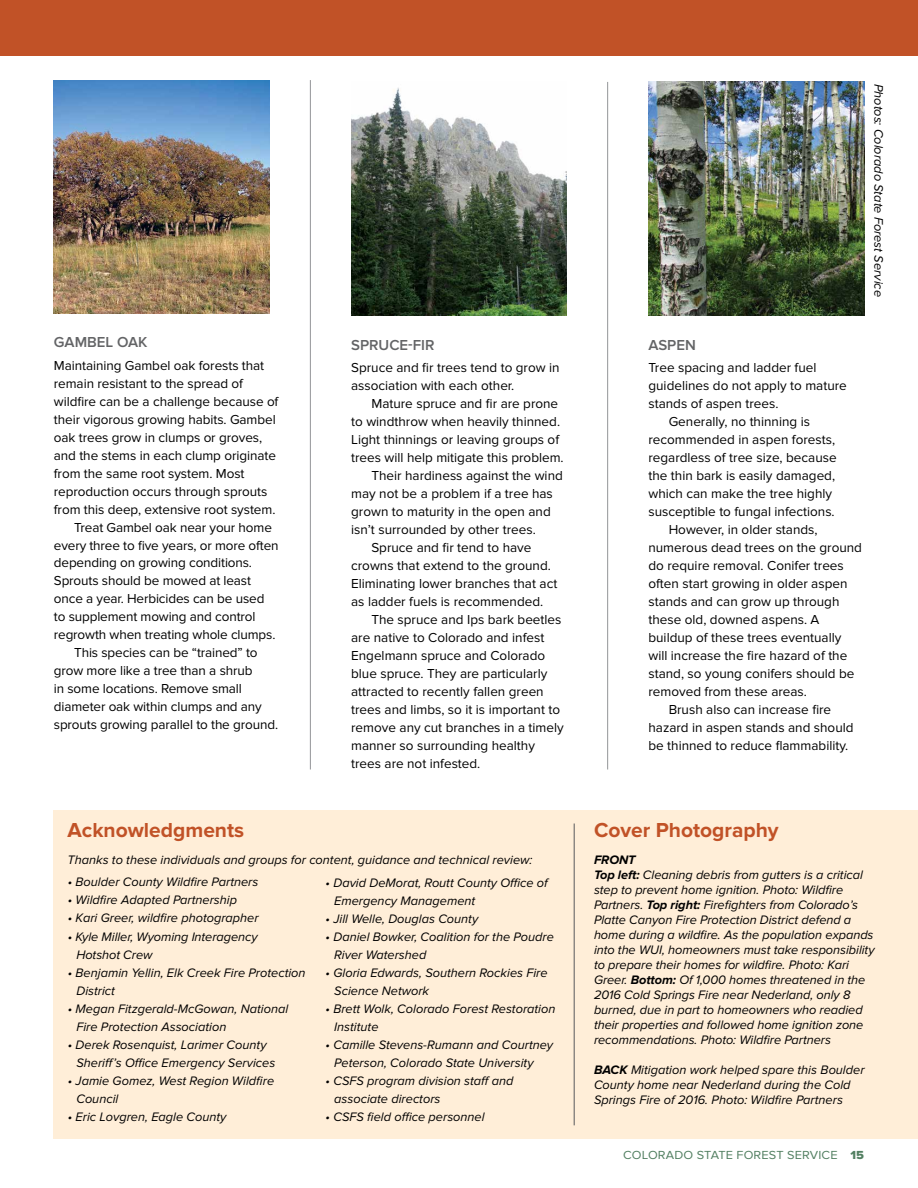
<style>
.page{position:relative;width:918px;height:1188px;background:#fff}
.page>*{position:absolute;margin:0;border:0;box-sizing:border-box;transform-origin:0 0}
.t1{font:700 21px "Proxima Nova";color:#c15227}
.t2{font:600 15px "Proxima Nova";color:#636466}
.t3{font:13.5px/18px "Proxima Nova";color:#000}
.t4{font:italic 12.75px/15px "Proxima Nova";color:#000}
.t5{font:12.15px "Proxima Nova";letter-spacing:.01em;color:#527f61;scale:1.05 1}
.s1{font-weight:700}
.s2{font-family:"Proxima Nova Extrabld"}
</style>
<div class="page">
<div style="left:0;top:0;width:918px;height:56px;background:#c15227"></div>
<img style="left:351px;top:87px;width:216px;height:228px">
<img style="left:54px;top:80px;width:216px;height:233px">
<img style="left:648px;top:82px;width:216px;height:233px">
<hr style="left:310px;top:80px;width:1px;height:690px;background:#939598">
<hr style="left:607px;top:82px;width:1px;height:688px;background:#939598">
<div style="left:54px;top:810px;width:864px;height:328px;background:#ffeed8"></div>
<hr style="left:574px;top:824px;width:1px;height:301px;background:#58595b">
<p class="t2" style="left:54px;top:333px;width:95px">GAMBEL OAK</p>
<p class="t3" style="left:54px;top:356px;width:212px">Maintaining Gambel oak forests that</p>
<p class="t3" style="left:54px;top:374px;width:191px">remain resistant to the spread of</p>
<p class="t3" style="left:54px;top:392px;width:226px">wildfire can be a challenge because of</p>
<p class="t3" style="left:54px;top:410px;width:223px">their vigorous growing habits. Gambel</p>
<p class="t3" style="left:54px;top:428px;width:210px">oak trees grow in clumps or groves,</p>
<p class="t3" style="left:54px;top:446px;width:224px">and the stems in each clump originate</p>
<p class="t3" style="left:54px;top:464px;width:192px">from the same root system. Most</p>
<p class="t3" style="left:54px;top:482px;width:215px">reproduction occurs through sprouts</p>
<p class="t3" style="left:54px;top:500px;width:223px">from this deep, extensive root system.</p>
<p class="t3" style="left:74px;top:518px;width:199px">Treat Gambel oak near your home</p>
<p class="t3" style="left:54px;top:536px;width:226px">every three to five years, or more often</p>
<p class="t3" style="left:54px;top:554px;width:200px">depending on growing conditions.</p>
<p class="t3" style="left:54px;top:572px;width:199px">Sprouts should be mowed at least</p>
<p class="t3" style="left:54px;top:590px;width:212px">once a year. Herbicides can be used</p>
<p class="t3" style="left:54px;top:608px;width:203px">to supplement mowing and control</p>
<p class="t3" style="left:54px;top:626px;width:223px">regrowth when treating whole clumps.</p>
<p class="t3" style="left:74px;top:644px;width:185px">This species can be “trained” to</p>
<p class="t3" style="left:54px;top:662px;width:200px">grow more like a tree than a shrub</p>
<p class="t3" style="left:54px;top:680px;width:190px">in some locations. Remove small</p>
<p class="t3" style="left:54px;top:698px;width:210px">diameter oak within clumps and any</p>
<p class="t3" style="left:54px;top:716px;width:226px">sprouts growing parallel to the ground.</p>
<h1 class="t1" style="left:68px;top:818px;width:178px">Acknowledgments</h1>
<p class="t2" style="left:351px;top:336px;width:85px">SPRUCE-FIR</p>
<p class="t3" style="left:351px;top:359px;width:210px">Spruce and fir trees tend to grow in association with each other.</p>
<p class="t3" style="left:371px;top:395px;width:188px">Mature spruce and fir are prone</p>
<p class="t3" style="left:351px;top:413px;width:210px">to windthrow when heavily thinned.</p>
<p class="t3" style="left:351px;top:431px;width:210px">Light thinnings or leaving groups of</p>
<p class="t3" style="left:351px;top:449px;width:214px">trees will help mitigate this problem.</p>
<p class="t3" style="left:371px;top:467px;width:193px">Their hardiness against the wind</p>
<p class="t3" style="left:351px;top:485px;width:203px">may not be a problem if a tree has</p>
<p class="t3" style="left:351px;top:503px;width:201px">grown to maturity in the open and</p>
<p class="t3" style="left:351px;top:521px;width:186px">isn’t surrounded by other trees.</p>
<p class="t3" style="left:371px;top:539px;width:162px">Spruce and fir tend to have</p>
<p class="t3" style="left:351px;top:557px;width:201px">crowns that extend to the ground.</p>
<p class="t3" style="left:351px;top:575px;width:208px">Eliminating lower branches that act</p>
<p class="t3" style="left:351px;top:593px;width:194px">as ladder fuels is recommended.</p>
<p class="t3" style="left:371px;top:611px;width:191px">The spruce and Ips bark beetles</p>
<p class="t3" style="left:351px;top:629px;width:195px">are native to Colorado and infest</p>
<p class="t3" style="left:351px;top:647px;width:196px">Engelmann spruce and Colorado</p>
<p class="t3" style="left:351px;top:665px;width:198px">blue spruce. They are particularly</p>
<p class="t3" style="left:351px;top:683px;width:194px">attracted to recently fallen green</p>
<p class="t3" style="left:351px;top:701px;width:211px">trees and limbs, so it is important to</p>
<p class="t3" style="left:351px;top:719px;width:214px">remove any cut branches in a timely</p>
<p class="t3" style="left:351px;top:737px;width:185px">manner so surrounding healthy</p>
<p class="t3" style="left:351px;top:755px;width:131px">trees are not infested.</p>
<p class="t4" style="left:68px;top:852px;width:466px">Thanks to these individuals and groups for content, guidance and technical review:</p>
<p class="t4" style="left:68px;top:875px;width:192px">• Boulder County Wildfire Partners</p>
<p class="t4" style="left:68px;top:893px;width:171px">• Wildfire Adapted Partnership</p>
<p class="t4" style="left:68px;top:911px;width:192px">• Kari Greer, wildfire photographer</p>
<p class="t4" style="left:76px;top:928px;width:183px;line-height:18px;text-indent:-9px">• Kyle Miller, Wyoming Interagency<br>Hotshot Crew</p>
<p class="t4" style="left:76px;top:964px;width:231px;line-height:18px;text-indent:-9px">• Benjamin Yellin, Elk Creek Fire Protection<br>District</p>
<p class="t4" style="left:76px;top:1000px;width:213px;line-height:18px;text-indent:-9px">• Megan Fitzgerald-McGowan, National<br>Fire Protection Association</p>
<p class="t4" style="left:76px;top:1036px;width:200px;line-height:18px;text-indent:-9px">• Derek Rosenquist, Larimer County<br>Sheriff’s Office Emergency Services</p>
<p class="t4" style="left:76px;top:1072px;width:199px;line-height:18px;text-indent:-9px">• Jamie Gomez, West Region Wildfire<br>Council</p>
<p class="t4" style="left:68px;top:1109px;width:160px">• Eric Lovgren, Eagle County</p>
<p class="t4" style="left:334px;top:874px;width:215px;line-height:18px;text-indent:-9px">• David DeMorat, Routt County Office of<br>Emergency Management</p>
<p class="t4" style="left:326px;top:911px;width:154px">• Jill Welle, Douglas County</p>
<p class="t4" style="left:334px;top:928px;width:221px;line-height:18px;text-indent:-9px">• Daniel Bowker, Coalition for the Poudre<br>River Watershed</p>
<p class="t4" style="left:334px;top:964px;width:215px;line-height:18px;text-indent:-9px">• Gloria Edwards, Southern Rockies Fire<br>Science Network</p>
<p class="t4" style="left:334px;top:1000px;width:223px;line-height:18px;text-indent:-9px">• Brett Wolk, Colorado Forest Restoration<br>Institute</p>
<p class="t4" style="left:334px;top:1036px;width:220px;line-height:18px;text-indent:-9px">• Camille Stevens-Rumann and Courtney<br>Peterson, Colorado State University</p>
<p class="t4" style="left:334px;top:1072px;width:181px;line-height:18px;text-indent:-9px">• CSFS program division staff and associate directors</p>
<p class="t4" style="left:326px;top:1110px;width:161px">• CSFS field office personnel</p>
<p class="t4" style="left:886px;top:84px;width:215px;rotate:90deg">Photos: Colorado State Forest Service</p>
<p class="t2" style="left:648px;top:336px;width:49px">ASPEN</p>
<p class="t3" style="left:648px;top:359px;width:170px">Tree spacing and ladder fuel</p>
<p class="t3" style="left:648px;top:377px;width:200px">guidelines do not apply to mature</p>
<p class="t3" style="left:648px;top:395px;width:131px">stands of aspen trees.</p>
<p class="t3" style="left:669px;top:413px;width:143px">Generally, no thinning is</p>
<p class="t3" style="left:648px;top:431px;width:188px">recommended in aspen forests,</p>
<p class="t3" style="left:648px;top:449px;width:190px">regardless of tree size, because</p>
<p class="t3" style="left:648px;top:467px;width:188px">the thin bark is easily damaged,</p>
<p class="t3" style="left:648px;top:485px;width:185px">which can make the tree highly</p>
<p class="t3" style="left:648px;top:503px;width:188px">susceptible to fungal infections.</p>
<p class="t3" style="left:669px;top:521px;width:150px">However, in older stands,</p>
<p class="t3" style="left:648px;top:539px;width:215px">numerous dead trees on the ground</p>
<p class="t3" style="left:648px;top:557px;width:197px">do require removal. Conifer trees</p>
<p class="t3" style="left:648px;top:575px;width:201px">often start growing in older aspen</p>
<p class="t3" style="left:648px;top:593px;width:193px">stands and can grow up through</p>
<p class="t3" style="left:648px;top:611px;width:173px">these old, downed aspens. A</p>
<p class="t3" style="left:648px;top:629px;width:194px">buildup of these trees eventually</p>
<p class="t3" style="left:648px;top:647px;width:200px">will increase the fire hazard of the</p>
<p class="t3" style="left:648px;top:665px;width:208px">stand, so young conifers should be</p>
<p class="t3" style="left:648px;top:683px;width:160px">removed from these areas.</p>
<p class="t3" style="left:669px;top:701px;width:164px">Brush also can increase fire</p>
<p class="t3" style="left:648px;top:719px;width:207px">hazard in aspen stands and should</p>
<p class="t3" style="left:648px;top:737px;width:201px">be thinned to reduce flammability.</p>
<h1 class="t1" style="left:594px;top:818px;width:186px">Cover Photography</h1>
<p class="t4" style="left:594px;top:852px;width:282px"><span class="s1">FRONT<br>Top left:</span> Cleaning debris from gutters is a critical step to prevent home ignition. Photo: Wildfire Partners. <span class="s1">Top right:</span> Firefighters from Colorado’s Platte Canyon Fire Protection District defend a home during a wildfire. As the population expands into the WUI, homeowners must take responsibility to prepare their homes for wildfire. Photo: Kari Greer. <span class="s1">Bottom:</span> Of 1,000 homes threatened in the 2016 Cold Springs Fire near Nederland, only 8 burned, due in part to homeowners who readied their properties and followed home ignition zone recommendations. Photo: Wildfire Partners</p>
<p class="t4" style="left:594px;top:1062px;width:272px"><span class="s1">BACK</span> Mitigation work helped spare this Boulder<br>County home near Nederland during the Cold<br>Springs Fire of 2016. Photo: Wildfire Partners</p>
<p class="t5" style="left:623px;top:1148px;width:231px">COLORADO STATE FOREST SERVICE <span class="s2">15</span></p>
</div>
